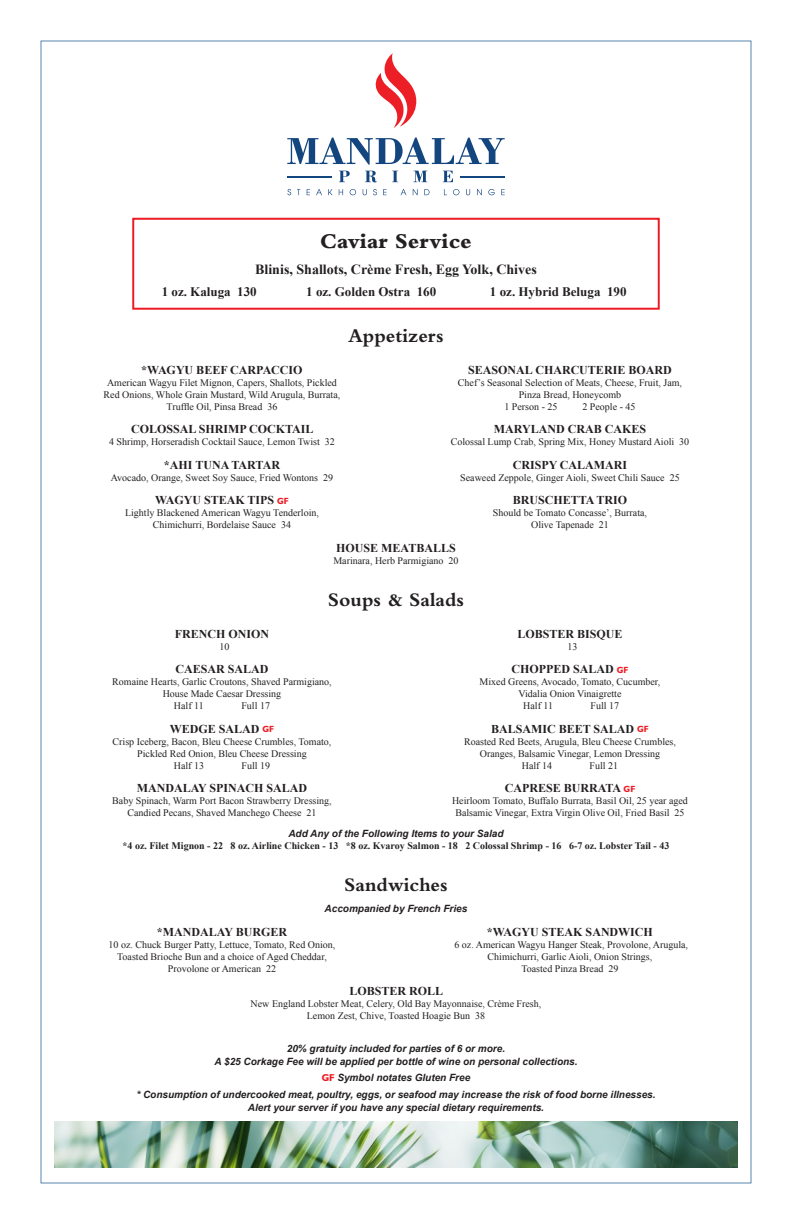
<style>
.page{position:relative;width:792px;height:1224px;background:#fff}
.page>*{position:absolute;margin:0;border:0;box-sizing:border-box;transform-origin:0 0}
.t1{font:800 22px "Bembo";color:#231f20}
.t2{font:700 20px "Bembo";color:#231f20}
.t3{font:700 14px "Times New Roman";color:#231f20}
.t4{font:700 13px "Times New Roman";color:#231f20}
.t5{font:700 12px "Times New Roman";color:#231f20}
.t6{font:10px/12px "Times New Roman";color:#231f20;text-align:center}
.t7{font:italic 700 10px/13px "Arial";color:#231f20;text-align:center}
.t8{font:700 10px "Times New Roman";color:#231f20}
.s1{font-family:"Humanist 521 BT";font-size:9px;color:#ed1c24}
.s2{font-family:"Humanist 521 BT";font-style:normal;color:#ed1c24}
</style>
<div class="page">
<svg style="left:287px;top:189px;width:4px;height:6px"></svg>
<svg style="left:307px;top:189px;width:3px;height:6px"></svg>
<svg style="left:316px;top:189px;width:6px;height:6px"></svg>
<svg style="left:328px;top:189px;width:4px;height:6px"></svg>
<svg style="left:339px;top:189px;width:4px;height:6px"></svg>
<svg style="left:350px;top:189px;width:6px;height:6px"></svg>
<svg style="left:363px;top:189px;width:4px;height:6px"></svg>
<svg style="left:373px;top:189px;width:4px;height:6px"></svg>
<svg style="left:383px;top:189px;width:4px;height:6px"></svg>
<svg style="left:401px;top:189px;width:5px;height:6px"></svg>
<svg style="left:413px;top:189px;width:5px;height:6px"></svg>
<svg style="left:424px;top:189px;width:6px;height:6px"></svg>
<svg style="left:453px;top:189px;width:6px;height:6px"></svg>
<svg style="left:466px;top:189px;width:4px;height:6px"></svg>
<svg style="left:477px;top:189px;width:5px;height:6px"></svg>
<svg style="left:488px;top:189px;width:7px;height:6px"></svg>
<svg style="left:501px;top:189px;width:4px;height:6px"></svg>
<svg style="left:287px;top:138px;width:218px;height:27px"></svg>
<svg style="left:339px;top:171px;width:11px;height:11px"></svg>
<svg style="left:365px;top:171px;width:12px;height:11px"></svg>
<svg style="left:392px;top:171px;width:6px;height:11px"></svg>
<svg style="left:413px;top:171px;width:14px;height:11px"></svg>
<svg style="left:443px;top:171px;width:10px;height:11px"></svg>
<hr style="left:287px;top:176px;width:45px;height:1px;background:#13457e">
<hr style="left:460px;top:176px;width:45px;height:1px;background:#13457e">
<svg style="left:375px;top:53px;width:41px;height:75px"></svg>
<img style="left:54px;top:1122px;width:684px;height:45px">
<div style="left:132px;top:218px;width:528px;height:92px;border:2px solid #ed1c24"></div>
<h1 class="t1" style="left:320px;top:229px;width:153px">Caviar Service</h1>
<h3 class="t3" style="left:255px;top:260px;width:283px">Blinis, Shallots, Crème Fresh, Egg Yolk, Chives</h3>
<h3 class="t4" style="left:162px;top:283px;width:96px">1 oz. Kaluga 130</h3>
<h3 class="t4" style="left:306px;top:283px;width:131px">1 oz. Golden Ostra 160</h3>
<h3 class="t4" style="left:490px;top:283px;width:138px">1 oz. Hybrid Beluga 190</h3>
<h2 class="t2" style="left:348px;top:324px;width:97px">Appetizers</h2>
<p class="t5" style="left:141px;top:362px;width:163px">*WAGYU BEEF CARPACCIO</p>
<p class="t6" style="left:104px;top:377px;width:238px">American Wagyu Filet Mignon, Capers, Shallots, Pickled<br>Red Onions, Whole Grain Mustard, Wild Arugula, Burrata,<br>Truffle Oil, Pinsa Bread 36</p>
<p class="t5" style="left:131px;top:421px;width:184px">COLOSSAL SHRIMP COCKTAIL</p>
<p class="t6" style="left:109px;top:436px;width:227px">4 Shrimp, Horseradish Cocktail Sauce, Lemon Twist 32</p>
<p class="t5" style="left:164px;top:457px;width:118px">*AHI TUNA TARTAR</p>
<p class="t6" style="left:111px;top:471px;width:224px">Avocado, Orange, Sweet Soy Sauce, Fried Wontons 29</p>
<p class="t5" style="left:155px;top:492px;width:135px">WAGYU STEAK TIPS <span class="s1">GF</span></p>
<p class="t6" style="left:125px;top:507px;width:195px">Lightly Blackened American Wagyu Tenderloin,<br>Chimichurri, Bordelaise Sauce 34</p>
<p class="t5" style="left:468px;top:362px;width:205px">SEASONAL CHARCUTERIE BOARD</p>
<p class="t6" style="left:458px;top:377px;width:226px">Chef’s Seasonal Selection of Meats, Cheese, Fruit, Jam,</p>
<p class="t6" style="left:519px;top:389px;width:104px">Pinza Bread, Honeycomb</p>
<p class="t6" style="left:504px;top:401px;width:55px">1 Person - 25</p>
<p class="t6" style="left:582px;top:401px;width:55px">2 People - 45</p>
<p class="t5" style="left:494px;top:421px;width:154px">MARYLAND CRAB CAKES</p>
<p class="t6" style="left:451px;top:436px;width:240px">Colossal Lump Crab, Spring Mix, Honey Mustard Aioli 30</p>
<p class="t5" style="left:513px;top:457px;width:116px">CRISPY CALAMARI</p>
<p class="t6" style="left:460px;top:471px;width:221px">Seaweed Zeppole, Ginger Aioli, Sweet Chili Sauce 25</p>
<p class="t5" style="left:513px;top:492px;width:116px">BRUSCHETTA TRIO</p>
<p class="t6" style="left:493px;top:507px;width:156px">Should be Tomato Concasse’, Burrata,<br>Olive Tapenade 21</p>
<p class="t5" style="left:336px;top:539px;width:121px">HOUSE MEATBALLS</p>
<p class="t6" style="left:333px;top:554px;width:127px">Marinara, Herb Parmigiano 20</p>
<h2 class="t2" style="left:328px;top:588px;width:138px">Soups &amp; Salads</h2>
<p class="t5" style="left:517px;top:626px;width:107px">LOBSTER BISQUE</p>
<p class="t6" style="left:568px;top:641px;width:11px">13</p>
<p class="t5" style="left:512px;top:661px;width:118px">CHOPPED SALAD <span class="s1">GF</span></p>
<p class="t6" style="left:480px;top:676px;width:182px">Mixed Greens, Avocado, Tomato, Cucumber,</p>
<p class="t6" style="left:518px;top:688px;width:105px">Vidalia Onion Vinaigrette</p>
<p class="t6" style="left:523px;top:700px;width:31px">Half 11</p>
<p class="t6" style="left:591px;top:700px;width:30px">Full 17</p>
<p class="t5" style="left:491px;top:721px;width:159px">BALSAMIC BEET SALAD <span class="s1">GF</span></p>
<p class="t6" style="left:464px;top:735px;width:213px">Roasted Red Beets, Arugula, Bleu Cheese Crumbles,</p>
<p class="t6" style="left:480px;top:747px;width:182px">Oranges, Balsamic Vinegar, Lemon Dressing</p>
<p class="t6" style="left:522px;top:759px;width:32px">Half 14</p>
<p class="t6" style="left:590px;top:759px;width:30px">Full 21</p>
<p class="t5" style="left:505px;top:780px;width:132px">CAPRESE BURRATA <span class="s1">GF</span></p>
<p class="t6" style="left:452px;top:795px;width:237px">Heirloom Tomato, Buffalo Burrata, Basil Oil, 25 year aged<br>Balsamic Vinegar, Extra Virgin Olive Oil, Fried Basil 25</p>
<p class="t7" style="left:288px;top:828px;width:217px">Add Any of the Following Items to your Salad</p>
<p class="t8" style="left:123px;top:839px;width:548px">*4 oz. Filet Mignon - 22 8 oz. Airline Chicken - 13 *8 oz. Kvaroy Salmon - 18 2 Colossal Shrimp - 16 6-7 oz. Lobster Tail - 43</p>
<h2 class="t2" style="left:344px;top:874px;width:105px">Sandwiches</h2>
<p class="t7" style="left:325px;top:903px;width:144px">Accompanied by French Fries</p>
<p class="t5" style="left:157px;top:923px;width:132px">*MANDALAY BURGER</p>
<p class="t6" style="left:109px;top:938px;width:228px">10 oz. Chuck Burger Patty, Lettuce, Tomato, Red Onion,<br>Toasted Brioche Bun and a choice of Aged Cheddar,<br>Provolone or American 22</p>
<p class="t5" style="left:175px;top:626px;width:96px">FRENCH ONION</p>
<p class="t6" style="left:220px;top:641px;width:11px">10</p>
<p class="t5" style="left:175px;top:661px;width:95px">CAESAR SALAD</p>
<p class="t6" style="left:112px;top:676px;width:221px">Romaine Hearts, Garlic Croutons, Shaved Parmigiano,</p>
<p class="t6" style="left:163px;top:688px;width:120px">House Made Caesar Dressing</p>
<p class="t6" style="left:174px;top:700px;width:31px">Half 11</p>
<p class="t6" style="left:241px;top:700px;width:30px">Full 17</p>
<p class="t5" style="left:170px;top:721px;width:106px">WEDGE SALAD <span class="s1">GF</span></p>
<p class="t6" style="left:113px;top:735px;width:220px">Crisp Iceberg, Bacon, Bleu Cheese Crumbles, Tomato,</p>
<p class="t6" style="left:137px;top:747px;width:171px">Pickled Red Onion, Bleu Cheese Dressing</p>
<p class="t6" style="left:174px;top:759px;width:32px">Half 13</p>
<p class="t6" style="left:242px;top:759px;width:30px">Full 19</p>
<p class="t5" style="left:137px;top:780px;width:172px">MANDALAY SPINACH SALAD</p>
<p class="t6" style="left:112px;top:795px;width:221px">Baby Spinach, Warm Port Bacon Strawberry Dressing,<br>Candied Pecans, Shaved Manchego Cheese 21</p>
<p class="t5" style="left:487px;top:923px;width:168px">*WAGYU STEAK SANDWICH</p>
<p class="t6" style="left:454px;top:938px;width:235px">6 oz. American Wagyu Hanger Steak, Provolone, Arugula,<br>Chimichurri, Garlic Aioli, Onion Strings,<br>Toasted Pinza Bread 29</p>
<p class="t5" style="left:349px;top:983px;width:95px">LOBSTER ROLL</p>
<p class="t6" style="left:251px;top:998px;width:292px">New England Lobster Meat, Celery, Old Bay Mayonnaise, Crème Fresh,<br>Lemon Zest, Chive, Toasted Hoagie Bun 38</p>
<p class="t7" style="left:214px;top:1042px;width:365px">20% gratuity included for parties of 6 or more.<br>A $25 Corkage Fee will be applied per bottle of wine on personal collections.</p>
<p class="t7" style="left:136px;top:1070px;width:521px;line-height:16.6px"><span class="s2">GF</span> Symbol notates Gluten Free<br>* Consumption of undercooked meat, poultry, eggs, or seafood may increase the risk of food borne illnesses.</p>
<p class="t7" style="left:248px;top:1101px;width:298px">Alert your server if you have any special dietary requirements.</p>
</div>
